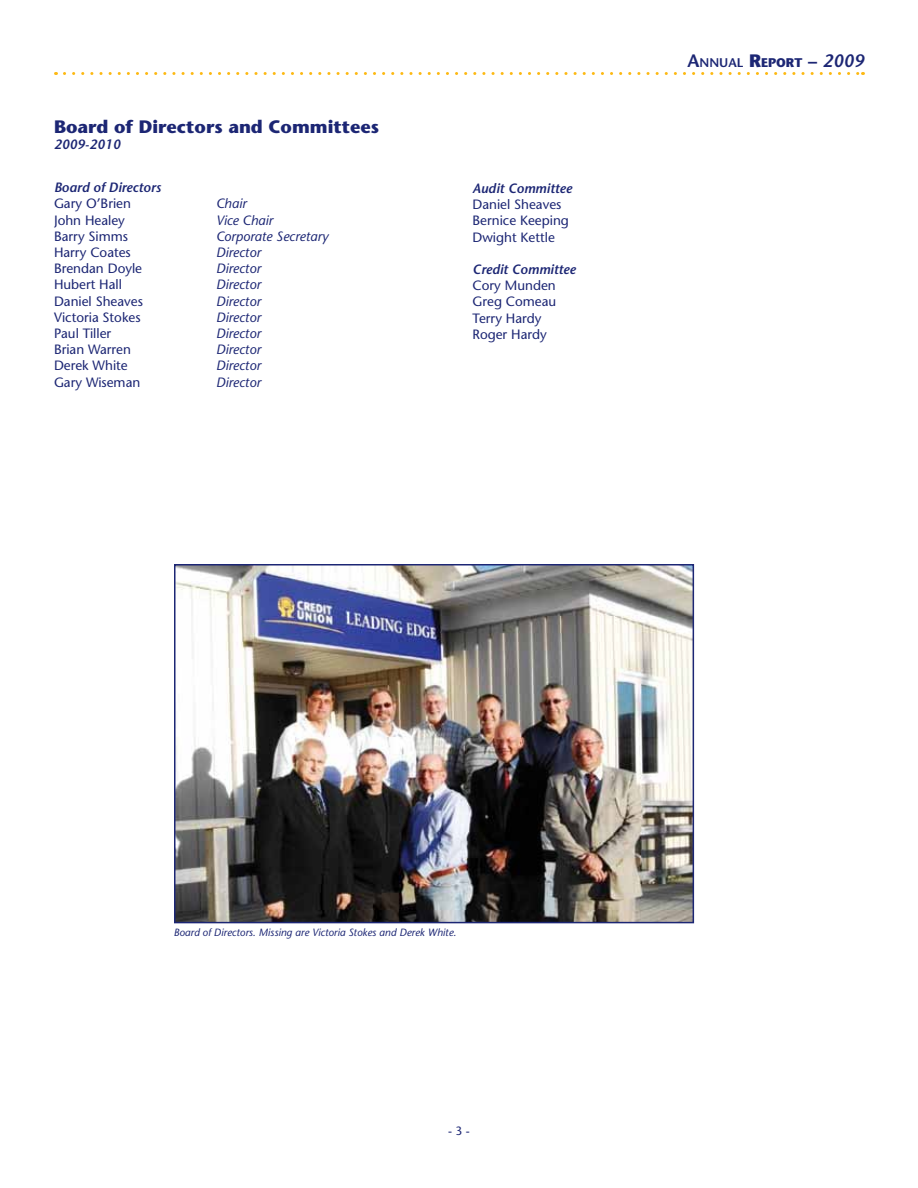
<style>
.page{position:relative;width:918px;height:1188px;background:#fff}
.page>*{position:absolute;margin:0;border:0;box-sizing:border-box;transform-origin:0 0}
.t1{font:700 18px "Stone Sans Std";color:#1c2674}
.t2{font:500 13.5px/16.2px "Stone Sans Std";color:#1c2674}
.t3{font:italic 500 13.5px "Stone Sans Std";color:#1c2674}
.t4{font:italic 600 13.5px "Stone Sans Std";color:#1c2674}
.t5{font:600 12.6px "Stone Sans Std";color:#1c2674}
.t6{font:500 12px "Stone Sans Std";color:#1c2674}
.t7{font:italic 500 10.5px "Stone Sans Std";color:#1c2674}
.s1{font-size:18px}
.s2{font-weight:700;font-size:18px}
.s3{font-weight:700}
.s4{font-style:italic;font-size:18px}
</style>
<div class="page">
<svg style="left:64px;top:72px;width:799px;height:3px"></svg>
<img style="left:177px;top:567px;width:514px;height:353px">
<div style="left:174px;top:564px;width:520px;height:359px;border:2px solid #1c2674"></div>
<h1 class="t1" style="left:54px;top:116px;width:327px">Board of Directors and Committees</h1>
<p class="t4" style="left:54px;top:137px;width:68px">2009-2010</p>
<p class="t4" style="left:54px;top:179px;width:109px">Board of Directors</p>
<p class="t2" style="left:54px;top:196px;width:79px">Gary O’Brien</p>
<p class="t3" style="left:216px;top:196px;width:32px">Chair</p>
<p class="t2" style="left:54px;top:212px;width:72px">John Healey</p>
<p class="t3" style="left:216px;top:212px;width:59px">Vice Chair</p>
<p class="t2" style="left:54px;top:228px;width:76px">Barry Simms</p>
<p class="t3" style="left:216px;top:228px;width:114px">Corporate Secretary</p>
<p class="t2" style="left:54px;top:244px;width:78px">Harry Coates</p>
<p class="t3" style="left:216px;top:244px;width:46px">Director</p>
<p class="t2" style="left:54px;top:260px;width:90px">Brendan Doyle</p>
<p class="t3" style="left:216px;top:260px;width:46px">Director</p>
<p class="t2" style="left:54px;top:277px;width:69px">Hubert Hall</p>
<p class="t3" style="left:216px;top:277px;width:46px">Director</p>
<p class="t2" style="left:54px;top:293px;width:90px">Daniel Sheaves</p>
<p class="t3" style="left:216px;top:293px;width:46px">Director</p>
<p class="t2" style="left:54px;top:309px;width:88px">Victoria Stokes</p>
<p class="t3" style="left:216px;top:309px;width:46px">Director</p>
<p class="t2" style="left:54px;top:325px;width:59px">Paul Tiller</p>
<p class="t3" style="left:216px;top:325px;width:46px">Director</p>
<p class="t2" style="left:54px;top:341px;width:79px">Brian Warren</p>
<p class="t3" style="left:216px;top:341px;width:46px">Director</p>
<p class="t2" style="left:54px;top:358px;width:75px">Derek White</p>
<p class="t3" style="left:216px;top:358px;width:46px">Director</p>
<p class="t2" style="left:54px;top:374px;width:88px">Gary Wiseman</p>
<p class="t3" style="left:216px;top:374px;width:46px">Director</p>
<p class="t4" style="left:472px;top:180px;width:101px">Audit Committee</p>
<p class="t2" style="left:472px;top:196px;width:98px">Daniel Sheaves<br>Bernice Keeping<br>Dwight Kettle</p>
<p class="t4" style="left:472px;top:261px;width:105px">Credit Committee</p>
<p class="t2" style="left:472px;top:277px;width:85px">Cory Munden<br>Greg Comeau<br>Terry Hardy<br>Roger Hardy</p>
<p class="t5" style="left:688px;top:55px;width:178px"><span class="s1">A</span>NNUAL <span class="s2">R</span><span class="s3">EPORT</span> <span class="s2">–</span> <span class="s4">2009</span></p>
<p class="t7" style="left:174px;top:926px;width:284px">Board of Directors. Missing are Victoria Stokes and Derek White.</p>
<p class="t6" style="left:448px;top:1123px;width:23px">- 3 -</p>
</div>
